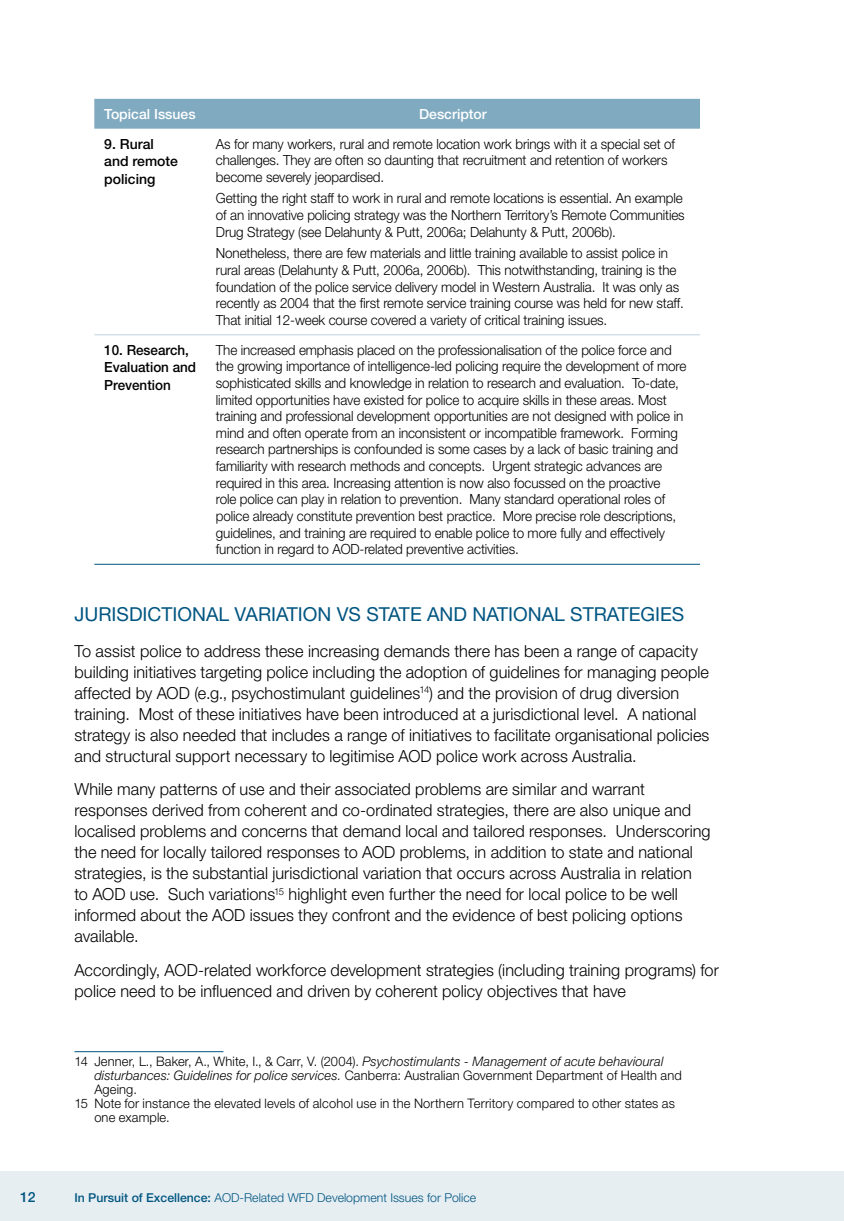
<style>
.page{position:relative;width:844px;height:1221px;background:#fff}
.page>*{position:absolute;margin:0;border:0;box-sizing:border-box;transform-origin:0 0}
.t1{font:19.25px "Helvetica Neue LT Std";color:#005581}
.t2{font:300 16.62px/21px "Helvetica Neue LT Std";letter-spacing:.005em;color:#000}
.t3{font:300 14px/16.6px "Helvetica Neue LT Std";letter-spacing:-.01em;color:#000;scale:.96 1}
.t4{font:500 14px/17.5px "Helvetica Neue LT Std";color:#000;scale:.96 1}
.t5{font:500 14px/17.5px "Helvetica Neue LT Std";color:#000}
.t6{font:500 14px "Helvetica Neue LT Std";color:#fff}
.t7{font:500 14px "Helvetica Neue LT Std";color:#005581}
.t8{font:300 13.12px "Helvetica Neue LT Std";letter-spacing:.01em;color:#000}
.t9{font:300 12.25px "Helvetica Neue LT Std";color:#005581}
.s1{font-style:italic}
.s2{font-weight:500}
</style>
<div class="page">
<div style="left:0;top:1171px;width:843px;height:49px;background:#e6eef2"></div>
<hr style="left:843px;top:1171px;width:1px;height:49px;background:#e6eef2">
<div style="left:94px;top:99px;width:605px;height:30px;background:#80aac0"></div>
<hr style="left:94px;top:334px;width:112px;height:1px;background:#bfd4df">
<hr style="left:206px;top:334px;width:493px;height:1px;background:#bfd4df">
<hr style="left:94px;top:564px;width:112px;height:1px;background:#005581">
<hr style="left:206px;top:564px;width:493px;height:1px;background:#005581">
<hr style="left:74px;top:1051px;width:149px;height:1px;background:#005581">
<p class="t6" style="left:104px;top:105px;width:93px">Topical Issues</p>
<p class="t6" style="left:419px;top:105px;width:69px">Descriptor</p>
<p class="t5" style="left:104px;top:135px;width:75px">9. Rural and remote policing</p>
<p class="t3" style="left:216px;top:135px;width:479px">As for many workers, rural and remote location work brings with it a special set of challenges. They are often so daunting that recruitment and retention of workers become severely jeopardised.</p>
<p class="t3" style="left:216px;top:190px;width:489px">Getting the right staff to work in rural and remote locations is essential. An example of an innovative policing strategy was the Northern Territory’s Remote Communities<br>Drug Strategy (see Delahunty &amp; Putt, 2006a; Delahunty &amp; Putt, 2006b).</p>
<p class="t3" style="left:216px;top:245px;width:488px">Nonetheless, there are few materials and little training available to assist police in rural areas (Delahunty &amp; Putt, 2006a, 2006b). This notwithstanding, training is the foundation of the police service delivery model in Western Australia. It was only as recently as 2004 that the first remote service training course was held for new staff.<br>That initial 12-week course covered a variety of critical training issues.</p>
<p class="t4" style="left:104px;top:341px;width:97px">10. Research,<br>Evaluation and<br>Prevention</p>
<p class="t3" style="left:216px;top:341px;width:491px">The increased emphasis placed on the professionalisation of the police force and the growing importance of intelligence-led policing require the development of more sophisticated skills and knowledge in relation to research and evaluation. To-date, limited opportunities have existed for police to acquire skills in these areas. Most training and professional development opportunities are not designed with police in mind and often operate from an inconsistent or incompatible framework. Forming research partnerships is confounded is some cases by a lack of basic training and familiarity with research methods and concepts. Urgent strategic advances are required in this area. Increasing attention is now also focussed on the proactive<br>role police can play in relation to prevention. Many standard operational roles of police already constitute prevention best practice. More precise role descriptions, guidelines, and training are required to enable police to more fully and effectively function in regard to AOD-related preventive activities.</p>
<h1 class="t1" style="left:74px;top:602px;width:316px">JURISDICTIONAL VARIATION VS STATE</h1>
<h1 class="t1" style="left:427px;top:602px;width:15px">AND</h1>
<h1 class="t1" style="left:472px;top:602px;width:200px">NATIONAL STRATEGIES</h1>
<p class="t2" style="left:74px;top:640px;width:636px">To assist police to address these increasing demands there has been a range of capacity building initiatives targeting police including the adoption of guidelines for managing people affected by AOD (e.g., psychostimulant guidelines<sup>14</sup>) and the provision of drug diversion training. Most of these initiatives have been introduced at a jurisdictional level. A national strategy is also needed that includes a range of initiatives to facilitate organisational policies and structural support necessary to legitimise AOD police work across Australia.</p>
<p class="t2" style="left:74px;top:778px;width:637px">While many patterns of use and their associated problems are similar and warrant responses derived from coherent and co-ordinated strategies, there are also unique and localised problems and concerns that demand local and tailored responses. Underscoring the need for locally tailored responses to AOD problems, in addition to state and national strategies, is the substantial jurisdictional variation that occurs across Australia in relation<br>to AOD use. Such variations<sup>15</sup> highlight even further the need for local police to be well informed about the AOD issues they confront and the evidence of best policing options available.</p>
<p class="t2" style="left:74px;top:958px;width:645px">Accordingly, AOD-related workforce development strategies (including training programs) for police need to be influenced and driven by coherent policy objectives that have</p>
<p class="t8" style="left:74px;top:1052px;width:590px">14 Jenner, L., Baker, A., White, I., &amp; Carr, V. (2004). <span class="s1">Psychostimulants - Management of acute behavioural</span></p>
<p class="t8" style="left:94px;top:1066px;width:589px"><span class="s1">disturbances: Guidelines for police services.</span> Canberra: Australian Government Department of Health and</p>
<p class="t8" style="left:94px;top:1080px;width:44px">Ageing.</p>
<p class="t8" style="left:74px;top:1094px;width:601px">15 N ote for instance the elevated levels of alcohol use in the Northern Territory compared to other states as</p>
<p class="t8" style="left:94px;top:1108px;width:77px">one example.</p>
<p class="t7" style="left:20px;top:1188px;width:17px">12</p>
<p class="t9" style="left:74px;top:1190px;width:403px"><span class="s2">In Pursuit of Excellence:</span> AOD-Related WFD Development Issues for Police</p>
</div>
